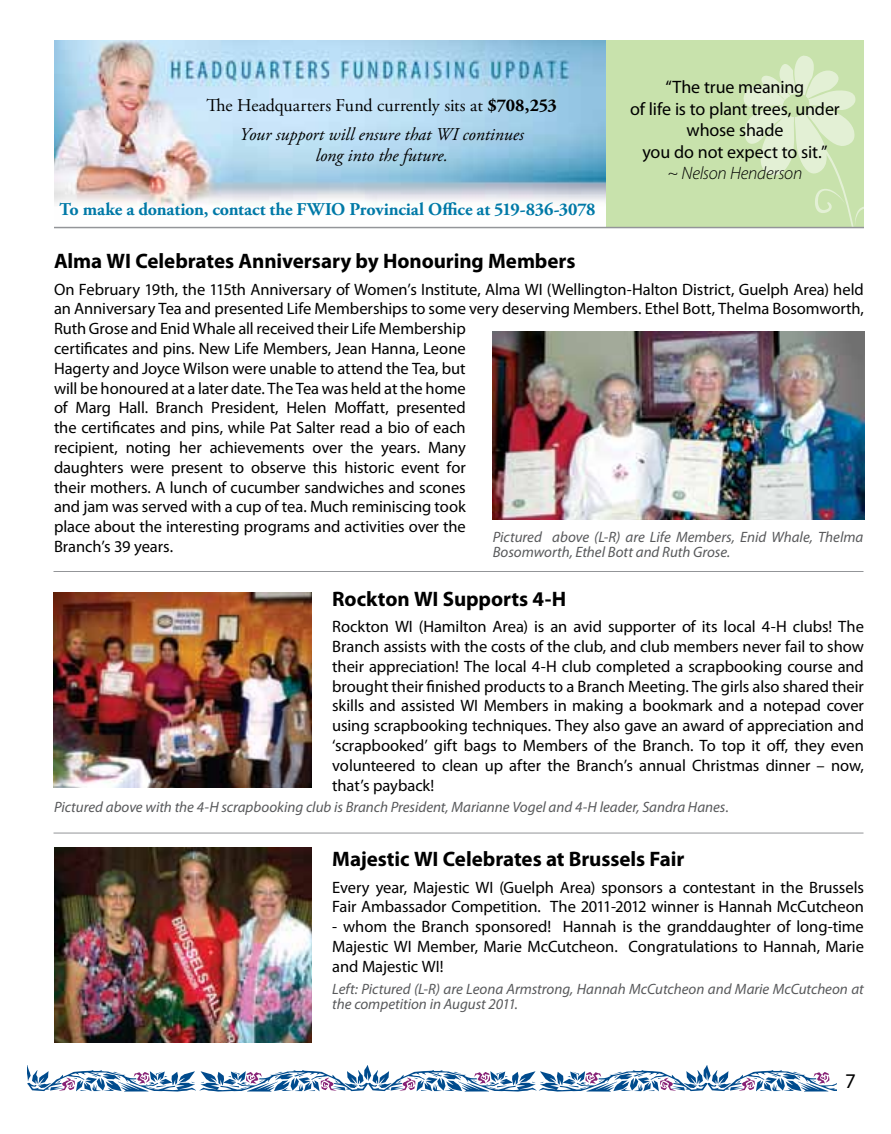
<style>
.page{position:relative;width:891px;height:1134px;background:#fff}
.page>*{position:absolute;margin:0;border:0;box-sizing:border-box;transform-origin:0 0}
.t1{font:700 21px "Myriad Pro";letter-spacing:-.005em;color:#000}
.t2{font:21px "Myriad Pro";color:#000}
.t3{font:italic 18px/28.3px "Adobe Garamond Pro";color:#000;text-align:center}
.t4{font:18px/21.6px "Myriad Pro";letter-spacing:-.005em;color:#000;text-align:center}
.t5{font:700 18px "Adobe Garamond Pro";letter-spacing:-.005em;color:#0079a7}
.t6{font:italic 300 18px "Myriad Pro";letter-spacing:-.015em;color:#000}
.t7{font:16.5px/19.8px "Myriad Pro";letter-spacing:-.005em;color:#000}
.t8{font:italic 15px/15px "Myriad Pro";color:#58595b}
.s1{font-style:normal}
.s2{font-weight:700;font-style:normal}
</style>
<div class="page">
<div style="left:606px;top:40px;width:258px;height:188px;background:#c8e2ac"></div>
<svg style="left:741px;top:55px;width:124px;height:277px"></svg>
<img style="left:54px;top:40px;width:552px;height:187px">
<svg style="left:27px;top:1065px;width:810px;height:27px"></svg>
<hr style="left:54px;top:571px;width:810px;height:1px;background:#939598">
<hr style="left:54px;top:833px;width:810px;height:1px;background:#939598">
<img style="left:54px;top:848px;width:258px;height:195px">
<img style="left:53px;top:592px;width:259px;height:195px">
<img style="left:493px;top:332px;width:372px;height:188px">
<hr style="left:54px;top:227px;width:810px;height:1px;background:#939598">
<p class="t4" style="left:630px;top:76px;width:211px">“The true meaning<br>of life is to plant trees, under whose shade<br>you do not expect to sit.”</p>
<p class="t6" style="left:668px;top:163px;width:136px">~ Nelson Henderson</p>
<p class="t3" style="left:207px;top:92px;width:352px"><span class="s1">The Headquarters Fund currently sits at</span> <span class="s2">$708,253<br></span>Your support will ensure that WI continues</p>
<p class="t3" style="left:316px;top:142px;width:134px">long into the future.</p>
<p class="t5" style="left:59px;top:199px;width:538px">To make a donation, contact the FWIO Provincial Office at 519-836-3078</p>
<p class="t1" style="left:54px;top:247px;width:523px">Alma WI Celebrates Anniversary by Honouring Members</p>
<p class="t7" style="left:54px;top:279px;width:812px">On February 19th, the 115th Anniversary of Women’s Institute, Alma WI (Wellington-Halton District, Guelph Area) held an Anniversary Tea and presented Life Memberships to some very deserving Members. Ethel Bott, Thelma Bosomworth, Ruth Grose and Enid Whale all received their Life Membership<br>certificates and pins. New Life Members, Jean Hanna, Leone<br>Hagerty and Joyce Wilson were unable to attend the Tea, but<br>will be honoured at a later date. The Tea was held at the home<br>of Marg Hall. Branch President, Helen Moffatt, presented<br>the certificates and pins, while Pat Salter read a bio of each<br>recipient, noting her achievements over the years. Many<br>daughters were present to observe this historic event for<br>their mothers. A lunch of cucumber sandwiches and scones<br>and jam was served with a cup of tea. Much reminiscing took<br>place about the interesting programs and activities over the<br>Branch’s 39 years.</p>
<p class="t1" style="left:332px;top:585px;width:236px">Rockton WI Supports 4-H</p>
<p class="t7" style="left:332px;top:617px;width:533px;text-align:justify">Rockton WI (Hamilton Area) is an avid supporter of its local 4-H clubs! The Branch assists with the costs of the club, and club members never fail to show their appreciation! The local 4-H club completed a scrapbooking course and brought their finished products to a Branch Meeting. The girls also shared their skills and assisted WI Members in making a bookmark and a notepad cover using scrapbooking techniques. They also gave an award of appreciation and ‘scrapbooked’ gift bags to Members of the Branch. To top it off, they even volunteered to clean up after the Branch’s annual Christmas dinner – now, that’s payback!</p>
<p class="t8" style="left:54px;top:800px;width:676px">Pictured above with the 4-H scrapbooking club is Branch President, Marianne Vogel and 4-H leader, Sandra Hanes.</p>
<p class="t1" style="left:332px;top:845px;width:354px">Majestic WI Celebrates at Brussels Fair</p>
<p class="t7" style="left:332px;top:877px;width:533px">Every year, Majestic WI (Guelph Area) sponsors a contestant in the Brussels<br>Fair Ambassador Competition. The 2011-2012 winner is Hannah McCutcheon</p>
<p class="t7" style="left:332px;top:917px;width:533px;text-align:justify">- whom the Branch sponsored! Hannah is the granddaughter of long-time Majestic WI Member, Marie McCutcheon. Congratulations to Hannah, Marie and Majestic WI!</p>
<p class="t8" style="left:332px;top:981px;width:533px">Left: Pictured (L-R) are Leona Armstrong, Hannah McCutcheon and Marie McCutcheon at the competition in August 2011.</p>
<p class="t8" style="left:493px;top:530px;width:372px">Pictured above (L-R) are Life Members, Enid Whale, Thelma<br>Bosomworth, Ethel Bott and Ruth Grose.</p>
<p class="t2" style="left:845px;top:1068px;width:12px">7</p>
</div>
